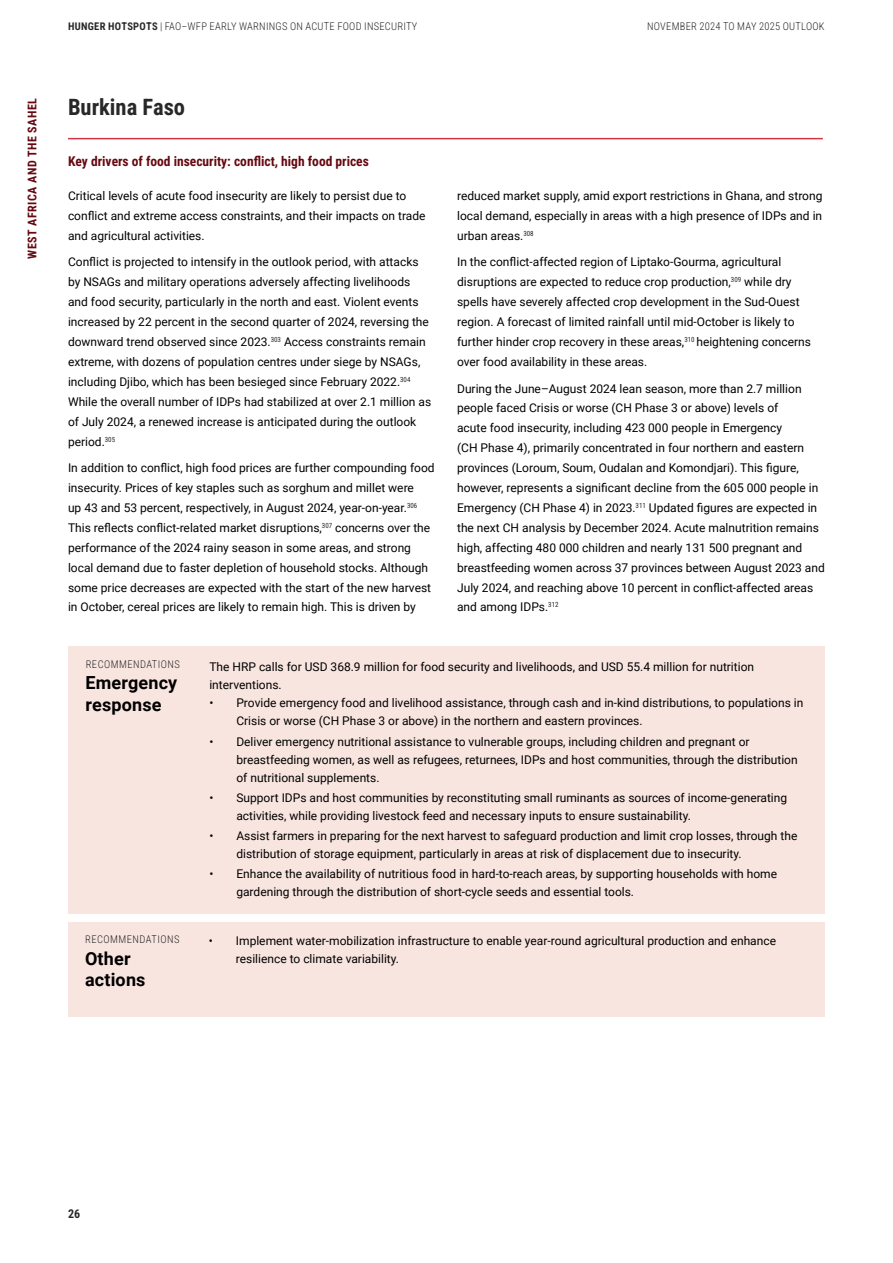
<style>
.page{position:relative;width:893px;height:1263px;background:#fff}
.page>*{position:absolute;margin:0;border:0;box-sizing:border-box;transform-origin:0 0}
.t1{font:22.5px "Roboto Condensed";color:#292829}
.t2{font:700 18px/21.6px "Roboto";letter-spacing:.01em;color:#000}
.t3{font:13.5px "Roboto Condensed";color:#660910}
.t4{font:12px/20px "Roboto";color:#000}
.t5{font:12px "Roboto Condensed";letter-spacing:.045em;color:#660910}
.t6{font:12px "Roboto Condensed";color:#292829}
.t7{font:300 10.5px "Roboto Condensed";letter-spacing:.025em;color:#292829}
.t8{font:300 10.5px "Roboto Condensed";letter-spacing:.045em;color:#292829}
.s1{font-weight:400}
</style>
<div class="page">
<hr style="left:68px;top:138px;width:755px;height:1px;background:#d03544">
<div style="left:69px;top:646px;width:756px;height:268px;background:#f8e5e0"></div>
<div style="left:68px;top:922px;width:756px;height:95px;background:#f8e5e0"></div>
<p class="t5" style="left:24px;top:259px;width:162px;rotate:-90deg">WEST AFRICA AND THE SAHEL</p>
<p class="t7" style="left:68px;top:19px;width:351px"><span class="s1">HUNGER HOTSPOTS</span> | FAO–WFP EARLY WARNINGS ON ACUTE FOOD INSECURITY</p>
<p class="t7" style="left:647px;top:19px;width:179px">NOVEMBER 2024 TO MAY 2025 OUTLOOK</p>
<h1 class="t1" style="left:68px;top:91px;width:119px">Burkina Faso</h1>
<p class="t3" style="left:68px;top:151px;width:302px">Key drivers of food insecurity: conflict, high food prices</p>
<p class="t4" style="left:68px;top:185px;width:359px">Critical levels of acute food insecurity are likely to persist due to conflict and extreme access constraints, and their impacts on trade and agricultural activities.</p>
<p class="t4" style="left:68px;top:252px;width:365px">Conflict is projected to intensify in the outlook period, with attacks by NSAGs and military operations adversely affecting livelihoods and food security, particularly in the north and east. Violent events increased by 22 percent in the second quarter of 2024, reversing the downward trend observed since 2023.<sup>303</sup> Access constraints remain extreme, with dozens of population centres under siege by NSAGs, including Djibo, which has been besieged since February 2022.<sup>304<br></sup>While the overall number of IDPs had stabilized at over 2.1 million as of July 2024, a renewed increase is anticipated during the outlook period.<sup>305</sup></p>
<p class="t4" style="left:68px;top:457px;width:368px">In addition to conflict, high food prices are further compounding food insecurity. Prices of key staples such as sorghum and millet were<br>up 43 and 53 percent, respectively, in August 2024, year-on-year.<sup>306<br></sup>This reflects conflict-related market disruptions,<sup>307</sup> concerns over the performance of the 2024 rainy season in some areas, and strong local demand due to faster depletion of household stocks. Although some price decreases are expected with the start of the new harvest in October, cereal prices are likely to remain high. This is driven by</p>
<p class="t4" style="left:457px;top:185px;width:367px;text-align:justify">reduced market supply, amid export restrictions in Ghana, and strong local demand, especially in areas with a high presence of IDPs and in urban areas.<sup>308</sup></p>
<p class="t4" style="left:457px;top:252px;width:355px">In the conflict-affected region of Liptako-Gourma, agricultural disruptions are expected to reduce crop production,<sup>309</sup> while dry spells have severely affected crop development in the Sud-Ouest region. A forecast of limited rainfall until mid-October is likely to further hinder crop recovery in these areas,<sup>310</sup> heightening concerns over food availability in these areas.</p>
<p class="t4" style="left:457px;top:378px;width:369px">During the June–August 2024 lean season, more than 2.7 million people faced Crisis or worse (CH Phase 3 or above) levels of<br>acute food insecurity, including 423 000 people in Emergency<br>(CH Phase 4), primarily concentrated in four northern and eastern provinces (Loroum, Soum, Oudalan and Komondjari). This figure, however, represents a significant decline from the 605 000 people in Emergency (CH Phase 4) in 2023.<sup>311</sup> Updated figures are expected in the next CH analysis by December 2024. Acute malnutrition remains high, affecting 480 000 children and nearly 131 500 pregnant and breastfeeding women across 37 provinces between August 2023 and July 2024, and reaching above 10 percent in conflict-affected areas and among IDPs.<sup>312</sup></p>
<p class="t8" style="left:86px;top:657px;width:96px">RECOMMENDATIONS</p>
<h2 class="t2" style="left:86px;top:671px;width:93px">Emergency response</h2>
<p class="t8" style="left:85px;top:932px;width:96px">RECOMMENDATIONS</p>
<h2 class="t2" style="left:85px;top:947px;width:62px">Other actions</h2>
<p class="t4" style="left:209px;top:658px;width:546px;line-height:18px">The HRP calls for USD 368.9 million for food security and livelihoods, and USD 55.4 million for nutrition interventions.</p>
<p class="t4" style="left:236px;top:694px;width:569px;line-height:18px;text-indent:-27px">• Provide emergency food and livelihood assistance, through cash and in-kind distributions, to populations in<br>Crisis or worse (CH Phase 3 or above) in the northern and eastern provinces.</p>
<p class="t4" style="left:236px;top:732px;width:563px;line-height:18px;text-indent:-27px">• Deliver emergency nutritional assistance to vulnerable groups, including children and pregnant or breastfeeding women, as well as refugees, returnees, IDPs and host communities, through the distribution of nutritional supplements.</p>
<p class="t4" style="left:236px;top:788px;width:552px;line-height:18px;text-indent:-27px">• Support IDPs and host communities by reconstituting small ruminants as sources of income-generating activities, while providing livestock feed and necessary inputs to ensure sustainability.</p>
<p class="t4" style="left:236px;top:826px;width:563px;line-height:18px;text-indent:-27px">• Assist farmers in preparing for the next harvest to safeguard production and limit crop losses, through the distribution of storage equipment, particularly in areas at risk of displacement due to insecurity.</p>
<p class="t4" style="left:236px;top:864px;width:542px;line-height:18px;text-indent:-27px">• Enhance the availability of nutritious food in hard-to-reach areas, by supporting households with home gardening through the distribution of short-cycle seeds and essential tools.</p>
<p class="t4" style="left:236px;top:931px;width:542px;line-height:18px;text-indent:-27px">• Implement water-mobilization infrastructure to enable year-round agricultural production and enhance resilience to climate variability.</p>
<p class="t6" style="left:68px;top:1205px;width:14px">26</p>
</div>
